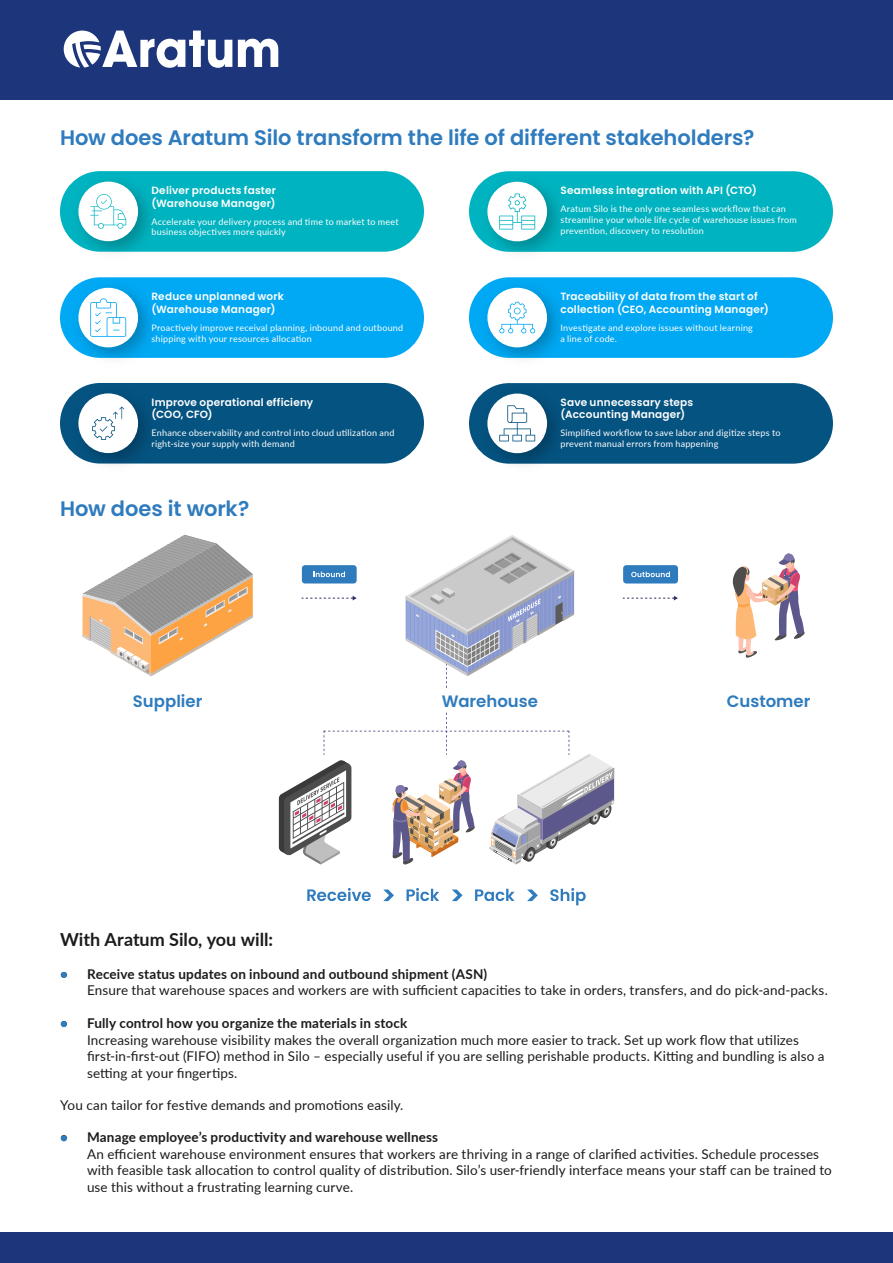
<style>
.page{position:relative;width:893px;height:1263px;background:#fff}
.page>*{position:absolute;margin:0;border:0;box-sizing:border-box;transform-origin:0 0}
.t1{font:600 21px "Poppins";letter-spacing:-.005em;color:#2e7bbe}
.t2{font:700 18px "Lato";color:#1b1b1b}
.t3{font:600 16.5px "Poppins";color:#2e7bbe}
.t4{font:13.5px/16.5px "Lato";letter-spacing:.01em;color:#1b1b1b}
.t5{font:700 13.5px "Lato";letter-spacing:.01em;color:#1b1b1b}
.t6{font:600 10.5px/12.6px "Poppins";letter-spacing:.015em;color:#fff}
.t7{font:9px/10.8px "Lato";letter-spacing:.025em;color:#fff}
</style>
<div class="page">
<div style="left:0;top:1233px;width:893px;height:30px;background:#1d367b"></div>
<div style="left:0;top:0;width:893px;height:99px;background:#1d367b"></div>
<svg style="left:238px;top:39px;width:40px;height:28px"></svg>
<svg style="left:64px;top:31px;width:168px;height:37px"></svg>
<div style="left:469px;top:171px;width:364px;height:81px;background:#00b3c0;border-radius:40px"></div>
<img style="left:475px;top:171px;width:96px;height:82px">
<div style="left:487px;top:182px;width:60px;height:59px;background:#fff;border-radius:50%"></div>
<svg style="left:499px;top:194px;width:36px;height:35px"></svg>
<div style="left:60px;top:171px;width:364px;height:81px;background:#00b3c0;border-radius:40px"></div>
<img style="left:66px;top:171px;width:96px;height:82px">
<div style="left:78px;top:182px;width:60px;height:59px;background:#fff;border-radius:50%"></div>
<svg style="left:90px;top:194px;width:36px;height:35px"></svg>
<div style="left:469px;top:277px;width:364px;height:81px;background:#01a8f3;border-radius:40px"></div>
<img style="left:475px;top:277px;width:96px;height:82px">
<div style="left:487px;top:288px;width:60px;height:59px;background:#fff;border-radius:50%"></div>
<svg style="left:499px;top:302px;width:36px;height:31px"></svg>
<div style="left:60px;top:277px;width:364px;height:81px;background:#01a8f3;border-radius:40px"></div>
<img style="left:66px;top:277px;width:96px;height:82px">
<div style="left:78px;top:288px;width:60px;height:59px;background:#fff;border-radius:50%"></div>
<svg style="left:90px;top:298px;width:36px;height:39px"></svg>
<div style="left:469px;top:383px;width:364px;height:81px;background:#055381;border-radius:40px"></div>
<img style="left:475px;top:383px;width:96px;height:82px">
<div style="left:487px;top:394px;width:60px;height:59px;background:#fff;border-radius:50%"></div>
<svg style="left:499px;top:405px;width:36px;height:36px"></svg>
<div style="left:60px;top:383px;width:364px;height:80px;background:#055381;border-radius:40px"></div>
<img style="left:66px;top:383px;width:96px;height:82px">
<div style="left:78px;top:393px;width:60px;height:60px;background:#fff;border-radius:50%"></div>
<svg style="left:92px;top:407px;width:32px;height:33px"></svg>
<svg style="left:83px;top:535px;width:170px;height:141px"></svg>
<svg style="left:406px;top:535px;width:168px;height:153px"></svg>
<svg style="left:732px;top:553px;width:73px;height:105px"></svg>
<svg style="left:302px;top:596px;width:55px;height:4px"></svg>
<div style="left:302px;top:565px;width:55px;height:18px;background:#2e7bbe;border-radius:3px"></div>
<svg style="left:313px;top:571px;width:32px;height:6px"></svg>
<svg style="left:623px;top:596px;width:55px;height:4px"></svg>
<div style="left:623px;top:565px;width:55px;height:18px;background:#2e7bbe;border-radius:3px"></div>
<svg style="left:631px;top:571px;width:39px;height:6px"></svg>
<svg style="left:279px;top:713px;width:335px;height:152px"></svg>
<svg style="left:307px;top:888px;width:64px;height:13px"></svg>
<svg style="left:407px;top:888px;width:32px;height:13px"></svg>
<svg style="left:475px;top:889px;width:40px;height:12px"></svg>
<svg style="left:550px;top:888px;width:36px;height:17px"></svg>
<svg style="left:383px;top:889px;width:11px;height:12px"></svg>
<svg style="left:452px;top:889px;width:11px;height:12px"></svg>
<svg style="left:527px;top:889px;width:11px;height:12px"></svg>
<svg style="left:61px;top:972px;width:6px;height:6px"></svg>
<svg style="left:61px;top:1021px;width:6px;height:6px"></svg>
<svg style="left:61px;top:1135px;width:6px;height:6px"></svg>
<h1 class="t1" style="left:60px;top:126px;width:696px">How does Aratum Silo transform the life of different stakeholders?</h1>
<p class="t6" style="left:560px;top:184px;width:198px">Seamless integration with API (CTO)</p>
<p class="t7" style="left:560px;top:203px;width:238px">Aratum Silo is the only one seamless workflow that can streamline your whole life cycle of warehouse issues from prevention, discovery to resolution</p>
<p class="t6" style="left:152px;top:184px;width:126px">Deliver products faster (Warehouse Manager)</p>
<p class="t7" style="left:152px;top:216px;width:249px">Accelerate your delivery process and time to market to meet business objectives more quickly</p>
<p class="t6" style="left:152px;top:290px;width:134px">Reduce unplanned work (Warehouse Manager)</p>
<p class="t7" style="left:152px;top:322px;width:253px">Proactively improve receival planning, inbound and outbound shipping with your resources allocation</p>
<p class="t6" style="left:152px;top:396px;width:163px">Improve operational efficieny (COO, CFO)</p>
<p class="t7" style="left:152px;top:427px;width:244px">Enhance observability and control into cloud utilization and right-size your supply with demand</p>
<h1 class="t1" style="left:60px;top:496px;width:191px">How does it work?</h1>
<p class="t6" style="left:560px;top:290px;width:210px">Traceability of data from the start of collection (CEO, Accounting Manager)</p>
<p class="t7" style="left:560px;top:322px;width:194px">Investigate and explore issues without learning a line of code.</p>
<p class="t6" style="left:560px;top:396px;width:134px">Save unnecessary steps (Accounting Manager)</p>
<p class="t7" style="left:560px;top:427px;width:221px">Simplified workflow to save labor and digitize steps to prevent manual errors from happening</p>
<p class="t3" style="left:133px;top:691px;width:71px">Supplier</p>
<p class="t3" style="left:442px;top:691px;width:97px">Warehouse</p>
<p class="t3" style="left:727px;top:691px;width:85px">Customer</p>
<h2 class="t2" style="left:60px;top:926px;width:215px">With Aratum Silo, you will:</h2>
<p class="t5" style="left:60px;top:964px;width:429px">• Receive status updates on inbound and outbound shipment (ASN)</p>
<p class="t4" style="left:87px;top:982px;width:742px">Ensure that warehouse spaces and workers are with sufficient capacities to take in orders, transfers, and do pick-and-packs.</p>
<p class="t5" style="left:60px;top:1013px;width:349px">• Fully control how you organize the materials in stock</p>
<p class="t4" style="left:87px;top:1031px;width:739px">Increasing warehouse visibility makes the overall organization much more easier to track. Set up work flow that utilizes first-in-first-out (FIFO) method in Silo – especially useful if you are selling perishable products. Kitting and bundling is also a setting at your fingertips.</p>
<p class="t4" style="left:60px;top:1096px;width:345px">You can tailor for festive demands and promotions easily.</p>
<p class="t5" style="left:60px;top:1127px;width:380px">• Manage employee’s productivity and warehouse wellness</p>
<p class="t4" style="left:87px;top:1145px;width:746px">An efficient warehouse environment ensures that workers are thriving in a range of clarified activities. Schedule processes with feasible task allocation to control quality of distribution. Silo’s user-friendly interface means your staff can be trained to use this without a frustrating learning curve.</p>
</div>
